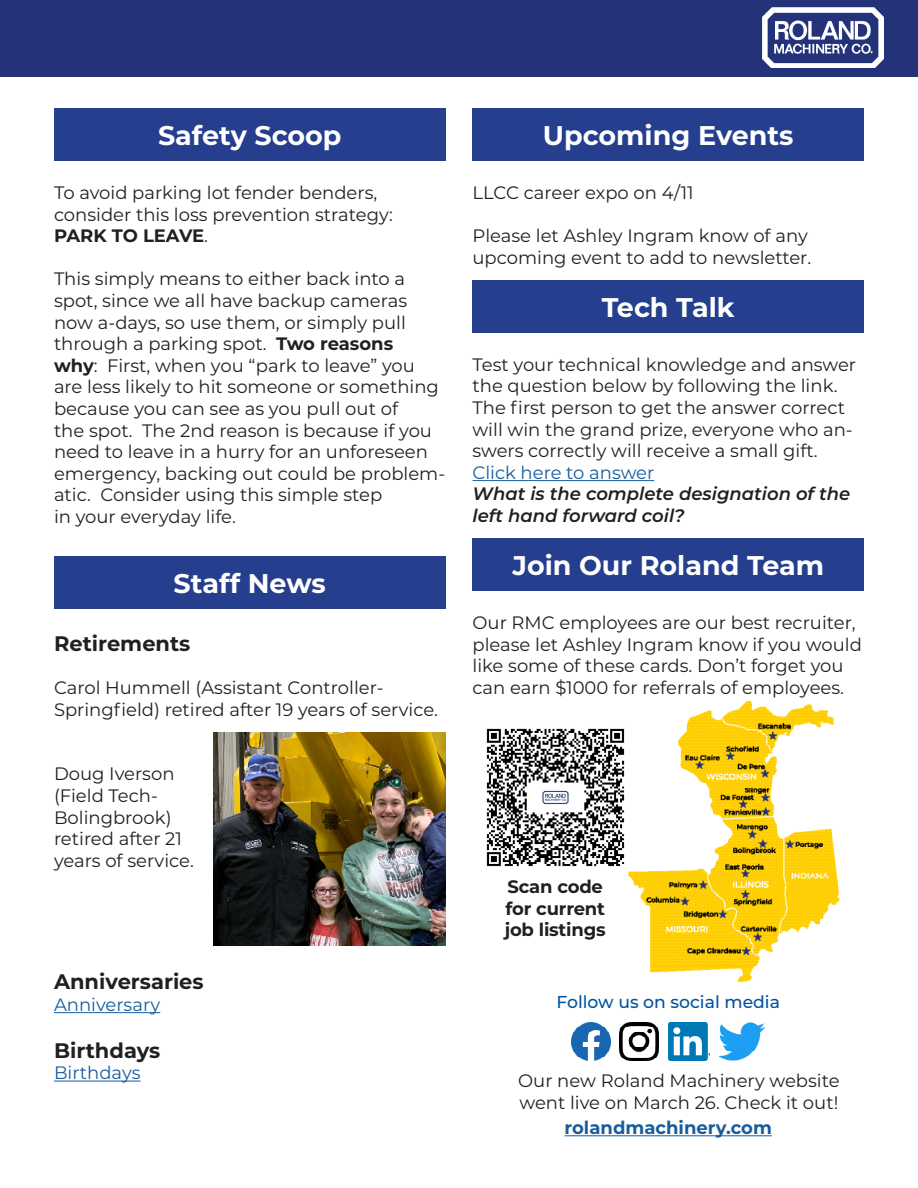
<style>
.page{position:relative;width:918px;height:1188px;background:#fff}
.page>*{position:absolute;margin:0;border:0;box-sizing:border-box;transform-origin:0 0}
.t1{font:700 27px "Montserrat";color:#fff}
.t2{font:700 21px "Montserrat";color:#231f20}
.t3{font:18px/21.6px "Montserrat";color:#231f20}
.t4{font:italic 600 18px/21.6px "Montserrat";color:#231f20}
.t5{font:18px "Montserrat";color:#175d9e}
.t6{font:700 18px/21.6px "Montserrat";letter-spacing:-.01em;color:#231f20}
.t7{font:700 18px "Montserrat";color:#175d9e}
.t8{font:500 17.25px "Montserrat";color:#0153a0}
.s1{font-weight:700}
</style>
<div class="page">
<div style="left:54px;top:556px;width:392px;height:53px;background:#253f8e"></div>
<hr style="left:54px;top:1012px;width:106px;height:1px;background:#175d9e">
<hr style="left:54px;top:1081px;width:87px;height:1px;background:#175d9e">
<div style="left:0;top:0;width:918px;height:76px;background:#243279"></div>
<div style="left:472px;top:108px;width:392px;height:52px;background:#253f8e"></div>
<div style="left:472px;top:280px;width:392px;height:52px;background:#253f8e"></div>
<hr style="left:472px;top:480px;width:182px;height:1px;background:#175d9e">
<img style="left:214px;top:732px;width:232px;height:214px">
<div style="left:54px;top:108px;width:392px;height:52px;background:#253f8e"></div>
<img style="left:486px;top:728px;width:139px;height:139px">
<img style="left:571px;top:1022px;width:39px;height:39px">
<img style="left:620px;top:1022px;width:38px;height:39px">
<img style="left:668px;top:1022px;width:42px;height:39px">
<img style="left:720px;top:1022px;width:45px;height:39px">
<img style="left:628px;top:700px;width:212px;height:283px">
<div style="left:472px;top:538px;width:392px;height:53px;background:#253f8e"></div>
<hr style="left:565px;top:1135px;width:207px;height:1px;background:#175d9e">
<img style="left:763px;top:8px;width:120px;height:60px">
<p class="t1" style="left:158px;top:116px;width:185px">Safety Scoop</p>
<p class="t3" style="left:54px;top:181px;width:340px">To avoid parking lot fender benders, consider this loss prevention strategy:<br><span class="s1">PARK TO LEAVE</span>.</p>
<p class="t3" style="left:54px;top:268px;width:393px">This simply means to either back into a spot, since we all have backup cameras now a-days, so use them, or simply pull through a parking spot. <span class="s1">Two reasons<br>why</span>: First, when you “park to leave” you are less likely to hit someone or something because you can see as you pull out of<br>the spot. The 2nd reason is because if you need to leave in a hurry for an unforeseen emergency, backing out could be problem&shy;atic. Consider using this simple step<br>in your everyday life.</p>
<p class="t1" style="left:174px;top:564px;width:154px">Staff News</p>
<p class="t2" style="left:54px;top:628px;width:138px">Retirements</p>
<p class="t3" style="left:54px;top:676px;width:386px">Carol Hummell (Assistant Controller-<br>Springfield) retired after 19 years of service.</p>
<p class="t3" style="left:54px;top:763px;width:122px">Doug Iverson (Field Tech-</p>
<p class="t3" style="left:54px;top:806px;width:141px">Bolingbrook) retired after 21 years of service.</p>
<p class="t2" style="left:54px;top:967px;width:151px">Anniversaries</p>
<p class="t5" style="left:54px;top:992px;width:108px">Anniversary</p>
<p class="t2" style="left:54px;top:1035px;width:108px">Birthdays</p>
<p class="t5" style="left:54px;top:1061px;width:88px">Birthdays</p>
<p class="t1" style="left:543px;top:116px;width:252px">Upcoming Events</p>
<p class="t3" style="left:472px;top:181px;width:223px">LLCC career expo on 4/11</p>
<p class="t3" style="left:472px;top:224px;width:340px">Please let Ashley Ingram know of any upcoming event to add to newsletter.</p>
<p class="t1" style="left:602px;top:288px;width:134px">Tech Talk</p>
<p class="t3" style="left:472px;top:353px;width:385px">Test your technical knowledge and answer the question below by following the link.<br>The first person to get the answer correct will win the grand prize, everyone who an&shy;swers correctly will receive a small gift.</p>
<p class="t5" style="left:472px;top:460px;width:183px">Click here to answer</p>
<p class="t4" style="left:472px;top:482px;width:379px">What is the complete designation of the left hand forward coil?</p>
<p class="t1" style="left:512px;top:546px;width:313px">Join Our Roland Team</p>
<p class="t3" style="left:472px;top:611px;width:391px">Our RMC employees are our best recruiter, please let Ashley Ingram know if you would like some of these cards. Don’t forget you can earn $1000 for referrals of employees.</p>
<p class="t6" style="left:505px;top:875px;width:103px">Scan code for current job listings</p>
<p class="t8" style="left:556px;top:990px;width:225px">Follow us on social media</p>
<p class="t3" style="left:518px;top:1070px;width:323px">Our new Roland Machinery website went live on March 26. Check it out!</p>
<p class="t7" style="left:565px;top:1115px;width:209px">rolandmachinery.com</p>
</div>
